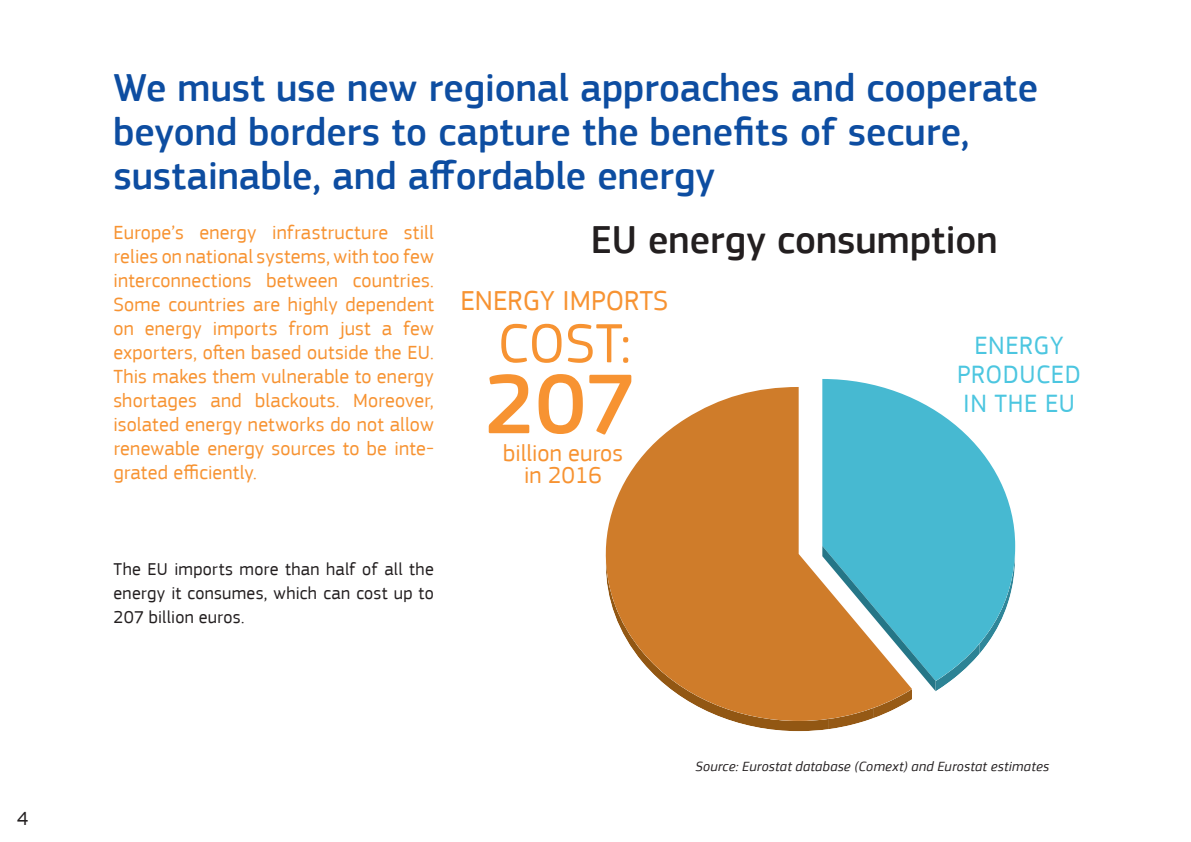
<style>
.page{position:relative;width:1191px;height:842px;background:#fff}
.page>*{position:absolute;margin:0;border:0;box-sizing:border-box;transform-origin:0 0}
.t1{font:500 88px "EC Square Sans Pro";color:#f79332}
.t2{font:57.4px "EC Square Sans Pro";color:#f79332}
.t3{font:500 40px/44px "EC Square Sans Pro";color:#0d4da1}
.t4{font:500 40px "EC Square Sans Pro";letter-spacing:.005em;color:#231f20}
.t5{font:28.8px "EC Square Sans Pro";color:#f79332}
.t6{font:26.4px/29.2px "EC Square Sans Pro";letter-spacing:.02em;color:#4cc6e0;text-align:center}
.t7{font:24px/21.6px "EC Square Sans Pro";color:#f79332;text-align:center}
.t8{font:20px/24px "EC Square Sans Pro";letter-spacing:.01em;color:#f79332;text-align:justify}
.t9{font:20px "EC Square Sans Pro";color:#231f20}
.t10{font:18px/24px "EC Square Sans Pro";letter-spacing:.015em;color:#231f20;text-align:justify}
.t11{font:italic 14px "EC Square Sans Pro";letter-spacing:.02em;color:#231f20}
</style>
<div class="page">
<svg style="left:822px;top:379px;width:193px;height:167px;fill:#47b9d1"></svg>
<svg style="left:606px;top:387px;width:306px;height:159px"></svg>
<svg style="left:606px;top:546px;width:410px;height:185px"></svg>
<p class="t9" style="left:17px;top:807px;width:13px">4</p>
<h3 class="t3" style="left:113px;top:67px;width:926px">We must use new regional approaches and cooperate beyond borders to capture the benefits of secure, sustainable, and affordable energy</h3>
<h3 class="t4" style="left:591px;top:217px;width:408px">EU energy consumption</h3>
<p class="t8" style="left:113px;top:220px;width:322px">Europe’s energy infrastructure still relies on national systems, with too few interconnections between countries.<br>Some countries are highly dependent on energy imports from just a few exporters, often based outside the EU.<br>This makes them vulnerable to energy shortages and blackouts. Moreover, isolated energy networks do not allow renewable energy sources to be inte&shy;grated efficiently.</p>
<h3 class="t5" style="left:460px;top:284px;width:209px">ENERGY IMPORTS</h3>
<h2 class="t2" style="left:497px;top:310px;width:135px">COST:</h2>
<h1 class="t1" style="left:484px;top:353px;width:153px">207</h1>
<p class="t7" style="left:503px;top:442px;width:121px">billion euros in 2016</p>
<h3 class="t6" style="left:957px;top:330px;width:125px">ENERGY<br>PRODUCED<br>IN THE EU</h3>
<p class="t10" style="left:114px;top:557px;width:322px">The EU imports more than half of all the energy it consumes, which can cost up to 207 billion euros.</p>
<p class="t11" style="left:695px;top:758px;width:355px">Source: Eurostat database (Comext) and Eurostat estimates</p>
</div>
